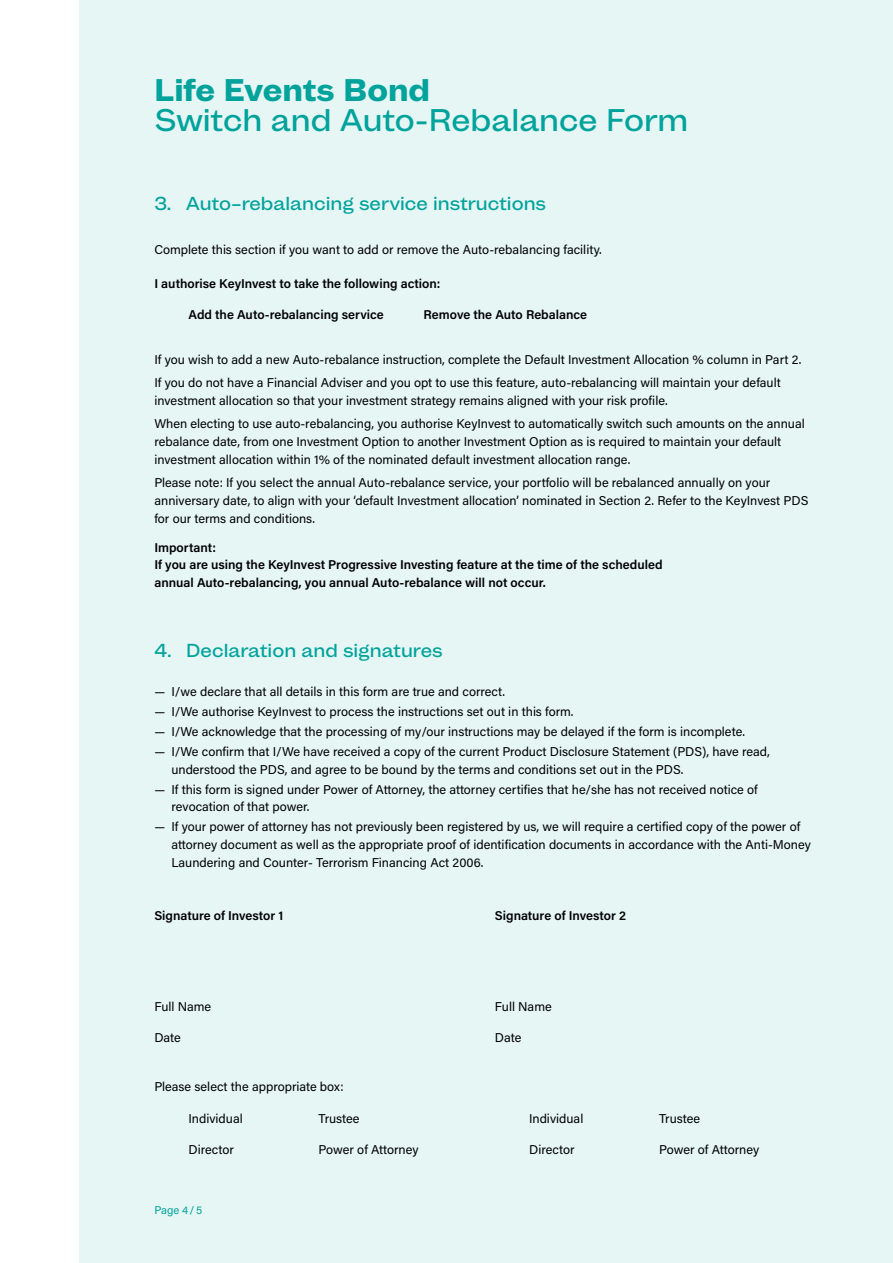
<style>
.page{position:relative;width:893px;height:1263px;background:#fff}
.page>*{position:absolute;margin:0;border:0;box-sizing:border-box;transform-origin:0 0}
.t1{font:500 30px "Mint Grotesk V1.1";color:#00a39b}
.t2{font:800 30px "Mint Grotesk V1.1";color:#00a39b}
.t3{font:500 18px "Mint Grotesk V1.1";color:#00a39b}
.t4{font:12.75px/17.9px "Acumin Pro";color:#000}
.t5{font:600 12.75px/17.9px "Acumin Pro";color:#000}
.t6{font:11.25px "Acumin Pro";color:#00a39b}
</style>
<div class="page">
<div style="left:79px;top:0;width:814px;height:1263px;background:#e6f6f5"></div>
<h1 class="t2" style="left:154px;top:71px;width:277px">Life Events Bond</h1>
<h1 class="t1" style="left:154px;top:101px;width:535px">Switch and Auto-Rebalance Form</h1>
<h2 class="t3" style="left:154px;top:192px;width:393px">3. Auto–rebalancing service instructions</h2>
<p class="t4" style="left:154px;top:240px;width:449px">Complete this section if you want to add or remove the Auto-rebalancing facility.</p>
<p class="t5" style="left:154px;top:274px;width:288px">I authorise KeyInvest to take the following action:</p>
<p class="t5" style="left:188px;top:305px;width:197px">Add the Auto-rebalancing service</p>
<p class="t5" style="left:423px;top:305px;width:165px">Remove the Auto Rebalance</p>
<p class="t4" style="left:154px;top:348px;width:649px;line-height:23.1px">If you wish to add a new Auto-rebalance instruction, complete the Default Investment Allocation % column in Part 2.<br>If you do not have a Financial Adviser and you opt to use this feature, auto-rebalancing will maintain your default</p>
<p class="t4" style="left:154px;top:389px;width:652px;line-height:23.1px">investment allocation so that your investment strategy remains aligned with your risk profile.<br>When electing to use auto-rebalancing, you authorise KeyInvest to automatically switch such amounts on the annual</p>
<p class="t4" style="left:154px;top:432px;width:628px">rebalance date, from one Investment Option to another Investment Option as is required to maintain your default investment allocation within 1% of the nominated default investment allocation range.</p>
<p class="t4" style="left:154px;top:473px;width:656px">Please note: If you select the annual Auto-rebalance service, your portfolio will be rebalanced annually on your anniversary date, to align with your ‘default Investment allocation’ nominated in Section 2. Refer to the KeyInvest PDS for our terms and conditions.</p>
<p class="t5" style="left:154px;top:538px;width:510px">Important:<br>If you are using the KeyInvest Progressive Investing feature at the time of the scheduled annual Auto-rebalancing, you annual Auto-rebalance will not occur.</p>
<h2 class="t3" style="left:154px;top:639px;width:290px">4. Declaration and signatures</h2>
<p class="t4" style="left:154px;top:682px;width:352px">— I/we declare that all details in this form are true and correct.</p>
<p class="t4" style="left:154px;top:702px;width:421px">— I/We authorise KeyInvest to process the instructions set out in this form.</p>
<p class="t4" style="left:154px;top:722px;width:592px">— I/We acknowledge that the processing of my/our instructions may be delayed if the form is incomplete.</p>
<p class="t4" style="left:171px;top:742px;width:600px;text-indent:-17px">— I/We confirm that I/We have received a copy of the current Product Disclosure Statement (PDS), have read, understood the PDS, and agree to be bound by the terms and conditions set out in the PDS.</p>
<p class="t4" style="left:171px;top:780px;width:588px;text-indent:-17px">— If this form is signed under Power of Attorney, the attorney certifies that he/she has not received notice of revocation of that power.</p>
<p class="t4" style="left:171px;top:817px;width:641px;text-indent:-17px">— If your power of attorney has not previously been registered by us, we will require a certified copy of the power of attorney document as well as the appropriate proof of identification documents in accordance with the Anti-Money<br>Laundering and Counter- Terrorism Financing Act 2006.</p>
<p class="t5" style="left:154px;top:906px;width:131px">Signature of Investor 1</p>
<p class="t5" style="left:495px;top:906px;width:133px">Signature of Investor 2</p>
<p class="t4" style="left:154px;top:997px;width:58px">Full Name</p>
<p class="t4" style="left:495px;top:997px;width:58px">Full Name</p>
<p class="t4" style="left:154px;top:1028px;width:28px">Date</p>
<p class="t4" style="left:495px;top:1028px;width:28px">Date</p>
<p class="t4" style="left:154px;top:1077px;width:191px">Please select the appropriate box:</p>
<p class="t4" style="left:188px;top:1109px;width:56px">Individual</p>
<p class="t4" style="left:319px;top:1109px;width:42px">Trustee</p>
<p class="t4" style="left:529px;top:1109px;width:56px">Individual</p>
<p class="t4" style="left:659px;top:1109px;width:42px">Trustee</p>
<p class="t4" style="left:188px;top:1140px;width:47px">Director</p>
<p class="t4" style="left:319px;top:1140px;width:102px">Power of Attorney</p>
<p class="t4" style="left:529px;top:1140px;width:47px">Director</p>
<p class="t4" style="left:659px;top:1140px;width:102px">Power of Attorney</p>
<p class="t6" style="left:154px;top:1202px;width:49px">Page 4/5</p>
</div>
